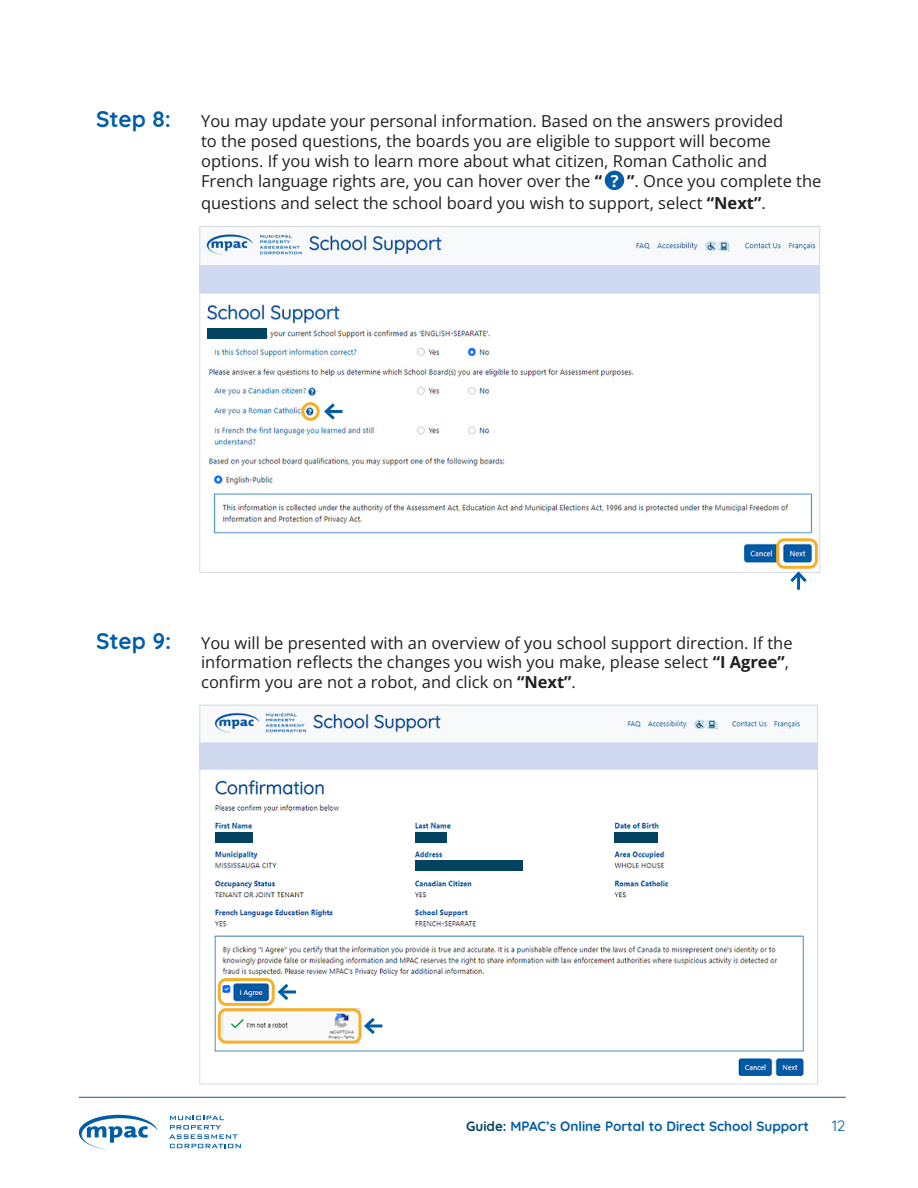
<style>
.page{position:relative;width:918px;height:1188px;background:#fff}
.page>*{position:absolute;margin:0;border:0;box-sizing:border-box;transform-origin:0 0}
.t1{font:300 22.5px "Quicksand";color:#015da7}
.t2{font:16.5px/19.8px "Open Sans";color:#231f20}
.t3{font:300 15px "Quicksand";color:#015da7}
.t4{font:300 13.5px "Quicksand";color:#015da7}
.s1{font-weight:700}
.s2{font-weight:700;color:#fff}
.s3{color:#034260}
</style>
<div class="page">
<hr style="left:79px;top:1097px;width:767px;height:1px;background:#015da7">
<svg style="left:79px;top:1115px;width:79px;height:35px"></svg>
<svg style="left:169px;top:1116px;width:72px;height:32px"></svg>
<div style="left:605px;top:171px;width:19px;height:19px;background:#015da7;border-radius:50%"></div>
<img style="left:201px;top:231px;width:617px;height:334px">
<img style="left:201px;top:712px;width:615px;height:364px">
<div style="left:776px;top:538px;width:42px;height:31px;border:3px solid #f7ae29;border-radius:7px"></div>
<div style="left:218px;top:978px;width:57px;height:28px;border:3px solid #f7ae29;border-radius:7px"></div>
<div style="left:218px;top:1008px;width:144px;height:36px;border:3px solid #f7ae29;border-radius:7px"></div>
<hr style="left:797px;top:574px;width:3px;height:16px;background:#015da7">
<svg style="left:787px;top:571px;width:23px;height:11px"></svg>
<hr style="left:280px;top:990px;width:16px;height:3px;background:#015da7">
<svg style="left:275px;top:981px;width:17px;height:22px"></svg>
<hr style="left:366px;top:1024px;width:16px;height:3px;background:#015da7">
<svg style="left:362px;top:1015px;width:16px;height:22px"></svg>
<div style="left:301px;top:402px;width:19px;height:19px;border:3px solid #f7ae29;border-radius:50%"></div>
<hr style="left:326px;top:410px;width:16px;height:3px;background:#015da7">
<svg style="left:322px;top:400px;width:16px;height:23px"></svg>
<div style="left:406px;top:400px;width:105px;height:24px;background:#fff"></div>
<div style="left:215px;top:832px;width:38px;height:11px;background:#034260"></div>
<div style="left:415px;top:832px;width:32px;height:11px;background:#034260"></div>
<div style="left:415px;top:861px;width:108px;height:10px;background:#034260"></div>
<div style="left:615px;top:832px;width:43px;height:11px;background:#034260"></div>
<div style="left:207px;top:329px;width:60px;height:10px;background:#034260"></div>
<p class="t1" style="left:96px;top:102px;width:76px">Step 8:</p>
<p class="t2" style="left:201px;top:111px;width:622px">You may update your personal information. Based on the answers provided<br>to the posed questions, the boards you are eligible to support will become options. If you wish to learn more about what citizen, Roman Catholic and French language rights are, you can hover over the <span class="s1">“</span> <span class="s2">?</span> <span class="s1">”</span>. Once you complete the</p>
<p class="t2" style="left:201px;top:193px;width:566px">questions and select the school board you wish to support, select <span class="s1">“Next”</span>.</p>
<p class="t1" style="left:96px;top:623px;width:77px">Step 9:</p>
<p class="t2" style="left:201px;top:632px;width:593px">You will be presented with an overview of you school support direction. If the information reflects the changes you wish you make, please select <span class="s1">“I Agree”</span>, confirm you are not a robot, and click on <span class="s1">“Next”</span>.</p>
<p class="t4" style="left:466px;top:1116px;width:345px"><span class="s3">Guide:</span> MPAC’s Online Portal to Direct School Support</p>
<p class="t3" style="left:832px;top:1114px;width:15px">12</p>
</div>
